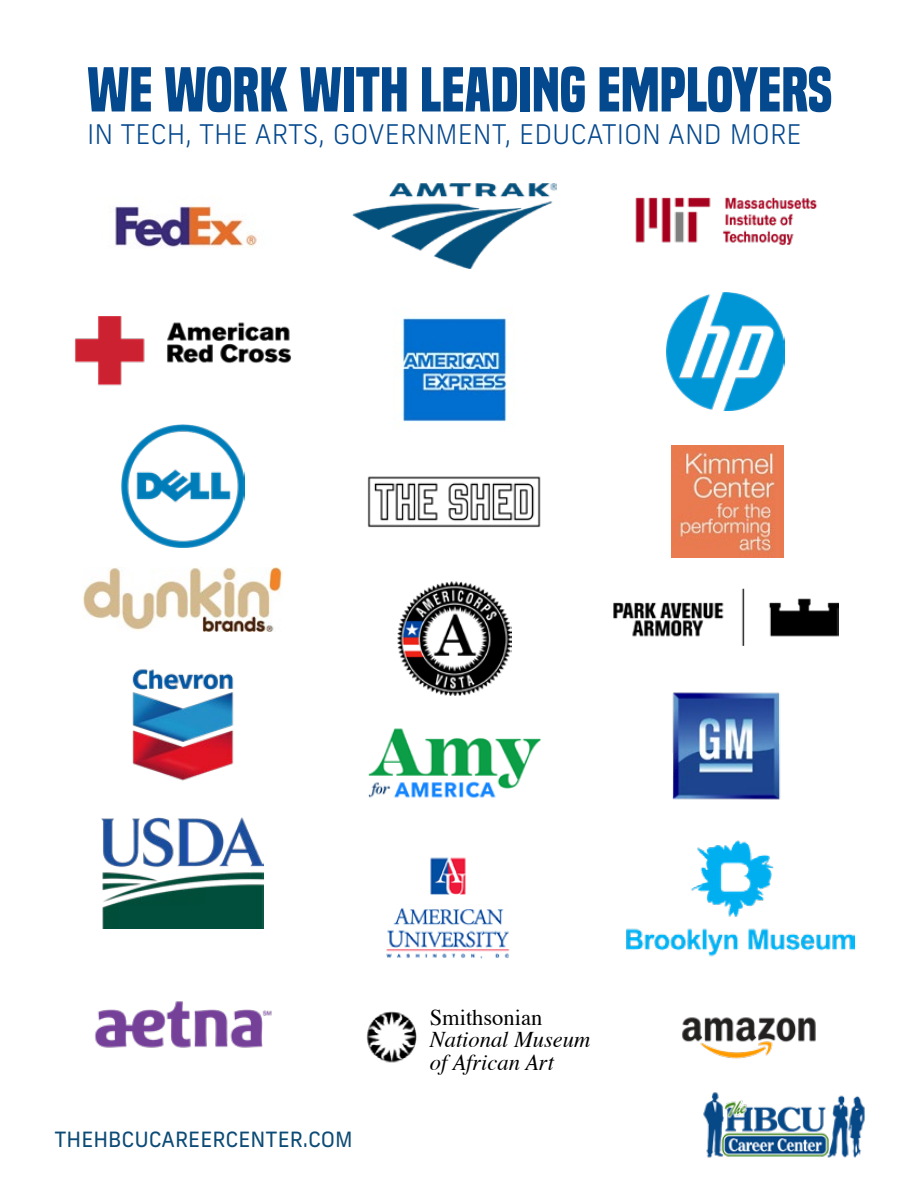
<style>
.page{position:relative;width:918px;height:1188px;background:#fff}
.page>*{position:absolute;margin:0;border:0;box-sizing:border-box;transform-origin:0 0}
.t1{font:700 58.5px "Built Titling Rg";color:#04488d}
.t2{font:300 27px "Frank New";color:#04488d}
.t3{font:italic 22.5px/22.5px "Times";color:#000}
.t4{font:22.5px "Times";color:#000}
.t5{font:21px "Frank New";color:#0c4b75}
</style>
<div class="page">
<img style="left:401px;top:318px;width:106px;height:104px">
<img style="left:667px;top:292px;width:118px;height:118px">
<img style="left:352px;top:183px;width:204px;height:85px">
<img style="left:635px;top:197px;width:183px;height:49px">
<img style="left:94px;top:1001px;width:178px;height:47px">
<img style="left:626px;top:852px;width:229px;height:98px">
<img style="left:613px;top:588px;width:226px;height:51px">
<img style="left:132px;top:669px;width:102px;height:112px">
<img style="left:367px;top:476px;width:174px;height:52px">
<img style="left:75px;top:316px;width:217px;height:109px">
<img style="left:672px;top:639px;width:109px;height:213px">
<img style="left:82px;top:568px;width:201px;height:64px">
<img style="left:121px;top:425px;width:123px;height:123px">
<img style="left:115px;top:206px;width:142px;height:42px">
<img style="left:368px;top:728px;width:173px;height:70px">
<img style="left:397px;top:581px;width:114px;height:114px">
<img style="left:386px;top:857px;width:124px;height:102px">
<img style="left:102px;top:817px;width:162px;height:111px">
<img style="left:671px;top:445px;width:113px;height:113px">
<img style="left:366px;top:1011px;width:51px;height:52px">
<img style="left:706px;top:1128px;width:157px;height:30px">
<img style="left:627px;top:946px;width:238px;height:182px">
<h1 class="t1" style="left:87px;top:55px;width:747px">WE WORK WITH LEADING EMPLOYERS</h1>
<p class="t2" style="left:87px;top:118px;width:716px">IN TECH, THE ARTS, GOVERNMENT, EDUCATION AND MORE</p>
<p class="t5" style="left:54px;top:1126px;width:300px">THEHBCUCAREERCENTER.COM</p>
<p class="t4" style="left:430px;top:1008px;width:114px">Smithsonian</p>
<p class="t3" style="left:430px;top:1030px;width:162px">National Museum of African Art</p>
</div>
